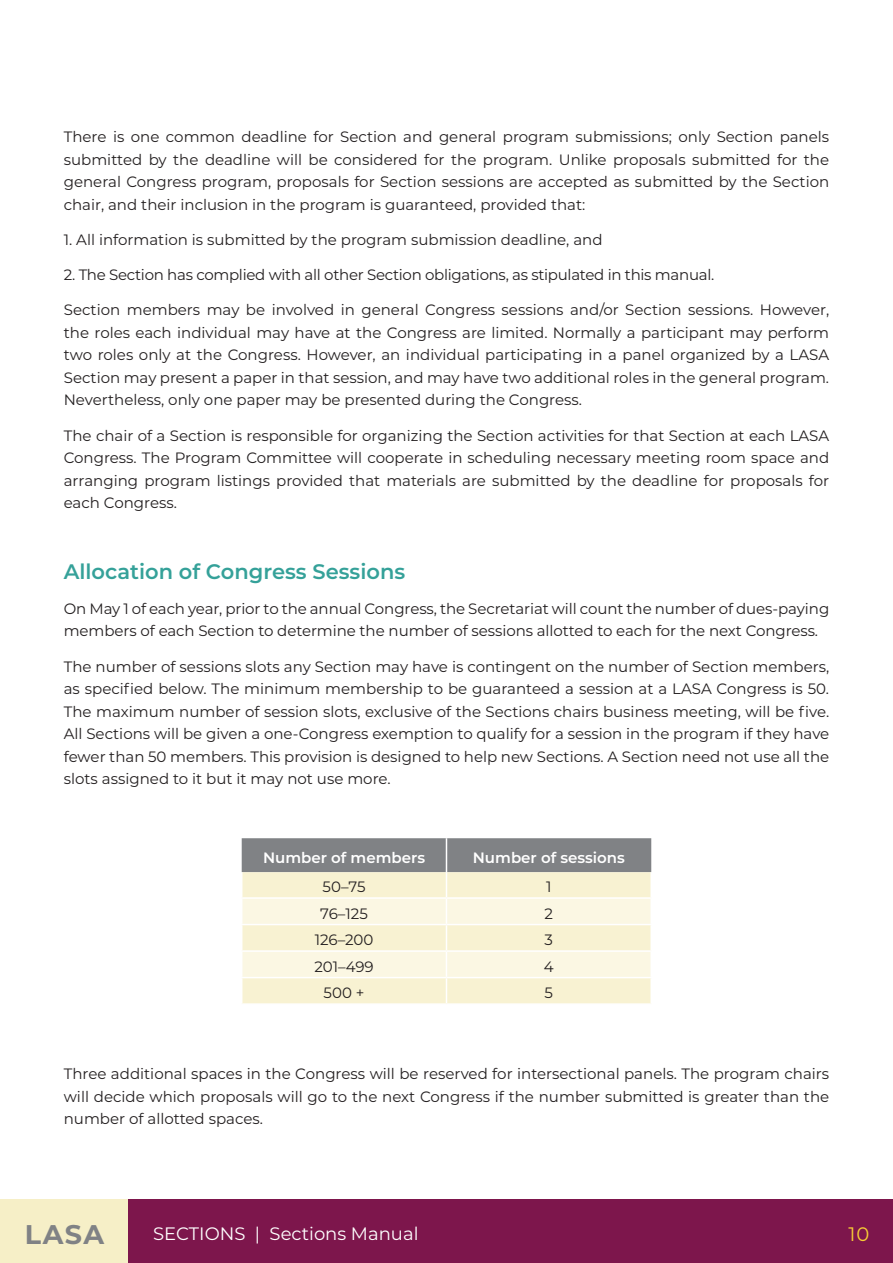
<style>
.page{position:relative;width:893px;height:1263px;background:#fff}
.page>*{position:absolute;margin:0;border:0;box-sizing:border-box;transform-origin:0 0}
.t1{font:700 27px "Montserrat";color:#808285}
.Sub_tituares_turques{font:600 21px "Montserrat";color:#35a199}
.t2{font:19.5px "Montserrat";color:#f8ce34}
.t3{font:18px "Montserrat";color:#fff}
.Cuerpo_de_texto{font:15px/22.5px "Montserrat";letter-spacing:-.005em;color:#231f20;text-align:justify}
.Cuerpo_de_texto_resa{font:600 15px "Montserrat";color:#fff}
</style>
<div class="page">
<div style="left:0;top:1199px;width:129px;height:64px;background:#f6efc7"></div>
<div style="left:129px;top:1199px;width:764px;height:64px;background:#7d164c"></div>
<svg style="left:241px;top:838px;width:410px;height:165px;background:#e0ddc9"></svg>
<hr style="left:650px;top:978px;width:2px;height:25px;background:#fff">
<p class="Cuerpo_de_texto" style="left:64px;top:125px;width:767px">There is one common deadline for Section and general program submissions; only Section panels submitted by the deadline will be considered for the program. Unlike proposals submitted for the general Congress program, proposals for Section sessions are accepted as submitted by the Section chair, and their inclusion in the program is guaranteed, provided that:</p>
<p class="Cuerpo_de_texto" style="left:64px;top:228px;width:540px">1. All information is submitted by the program submission deadline, and</p>
<p class="Cuerpo_de_texto" style="left:64px;top:263px;width:652px">2. The Section has complied with all other Section obligations, as stipulated in this manual.</p>
<p class="Cuerpo_de_texto" style="left:64px;top:298px;width:767px">Section members may be involved in general Congress sessions and/or Section sessions. However, the roles each individual may have at the Congress are limited. Normally a participant may perform two roles only at the Congress. However, an individual participating in a panel organized by a LASA Section may present a paper in that session, and may have two additional roles in the general program.<br>Nevertheless, only one paper may be presented during the Congress.</p>
<p class="Cuerpo_de_texto" style="left:64px;top:424px;width:767px">The chair of a Section is responsible for organizing the Section activities for that Section at each LASA Congress. The Program Committee will cooperate in scheduling necessary meeting room space and arranging program listings provided that materials are submitted by the deadline for proposals for each Congress.</p>
<p class="Sub_tituares_turques" style="left:64px;top:556px;width:343px">Allocation of Congress Sessions</p>
<p class="Cuerpo_de_texto" style="left:64px;top:597px;width:767px">On May 1 of each year, prior to the annual Congress, the Secretariat will count the number of dues-paying members of each Section to determine the number of sessions allotted to each for the next Congress.</p>
<p class="Cuerpo_de_texto" style="left:64px;top:655px;width:767px">The number of sessions slots any Section may have is contingent on the number of Section members, as specified below. The minimum membership to be guaranteed a session at a LASA Congress is 50.<br>The maximum number of session slots, exclusive of the Sections chairs business meeting, will be five.<br>All Sections will be given a one-Congress exemption to qualify for a session in the program if they have fewer than 50 members. This provision is designed to help new Sections. A Section need not use all the slots assigned to it but it may not use more.</p>
<p class="Cuerpo_de_texto_resa" style="left:263px;top:846px;width:164px">Number of members</p>
<p class="Cuerpo_de_texto_resa" style="left:473px;top:846px;width:154px">Number of sessions</p>
<p class="Cuerpo_de_texto" style="left:323px;top:875px;width:44px">50–75</p>
<p class="Cuerpo_de_texto" style="left:546px;top:875px;width:7px">1</p>
<p class="Cuerpo_de_texto" style="left:320px;top:901px;width:49px">76–125</p>
<p class="Cuerpo_de_texto" style="left:545px;top:901px;width:10px">2</p>
<p class="Cuerpo_de_texto" style="left:315px;top:928px;width:60px">126–200</p>
<p class="Cuerpo_de_texto" style="left:545px;top:928px;width:10px">3</p>
<p class="Cuerpo_de_texto" style="left:314px;top:954px;width:61px">201–499</p>
<p class="Cuerpo_de_texto" style="left:544px;top:954px;width:11px">4</p>
<p class="Cuerpo_de_texto" style="left:324px;top:981px;width:42px">500 +</p>
<p class="Cuerpo_de_texto" style="left:545px;top:981px;width:10px">5</p>
<p class="Cuerpo_de_texto" style="left:64px;top:1062px;width:767px">Three additional spaces in the Congress will be reserved for intersectional panels. The program chairs will decide which proposals will go to the next Congress if the number submitted is greater than the number of allotted spaces.</p>
<h1 class="t1" style="left:25px;top:1215px;width:81px">LASA</h1>
<p class="t3" style="left:153px;top:1221px;width:267px">SECTIONS | Sections Manual</p>
<h3 class="t2" style="left:848px;top:1220px;width:22px">10</h3>
</div>
